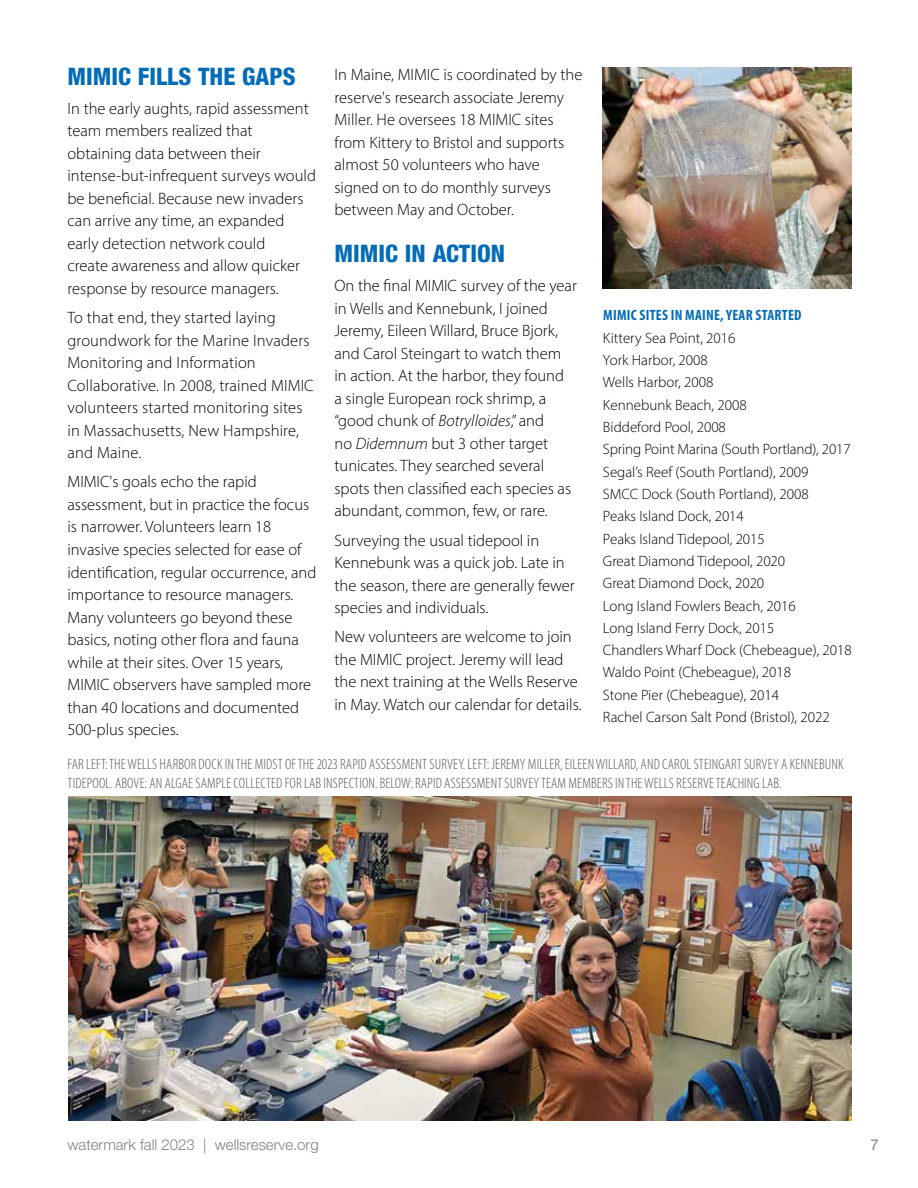
<style>
.page{position:relative;width:918px;height:1188px;background:#fff}
.page>*{position:absolute;margin:0;border:0;box-sizing:border-box;transform-origin:0 0}
.t1{font:800 condensed 24px "Helvetica Neue LT Com";color:#036cb6}
.t2{font:300 16.5px/22.5px "Myriad Pro";color:#000}
.t3{font:300 15px/22.4px "Myriad Pro";color:#000}
.t4{font:300 condensed 15px/19.5px "Myriad Pro";letter-spacing:.01em;color:#58595b}
.t5{font:300 15px "Helvetica Neue LT Std";color:#808285}
.t6{font:700 condensed 15px "Myriad Pro";letter-spacing:.02em;color:#036cb6}
.t7{font:15px "Helvetica Neue LT Std";color:#808285}
.s1{font-style:italic}
</style>
<div class="page">
<img style="left:602px;top:68px;width:249px;height:220px">
<img style="left:68px;top:796px;width:783px;height:324px">
<h1 class="t1" style="left:68px;top:61px;width:230px">MIMIC FILLS THE GAPS</h1>
<p class="t2" style="left:68px;top:97px;width:250px">In the early aughts, rapid assessment team members realized that obtaining data between their intense-but-infrequent surveys would be beneficial. Because new invaders can arrive any time, an expanded early detection network could<br>create awareness and allow quicker response by resource managers.</p>
<p class="t2" style="left:68px;top:306px;width:248px">To that end, they started laying groundwork for the Marine Invaders<br>Monitoring and Information<br>Collaborative. In 2008, trained MIMIC volunteers started monitoring sites in Massachusetts, New Hampshire, and Maine.</p>
<p class="t2" style="left:68px;top:471px;width:250px">MIMIC's goals echo the rapid assessment, but in practice the focus is narrower. Volunteers learn 18 invasive species selected for ease of identification, regular occurrence, and importance to resource managers.<br>Many volunteers go beyond these basics, noting other flora and fauna while at their sites. Over 15 years, MIMIC observers have sampled more than 40 locations and documented 500-plus species.</p>
<p class="t2" style="left:335px;top:63px;width:249px">In Maine, MIMIC is coordinated by the reserve's research associate Jeremy<br>Miller. He oversees 18 MIMIC sites from Kittery to Bristol and supports almost 50 volunteers who have signed on to do monthly surveys between May and October.</p>
<h1 class="t1" style="left:334px;top:239px;width:172px">MIMIC IN ACTION</h1>
<p class="t2" style="left:334px;top:274px;width:244px">On the final MIMIC survey of the year in Wells and Kennebunk, I joined Jeremy, Eileen Willard, Bruce Bjork, and Carol Steingart to watch them in action. At the harbor, they found<br>a single European rock shrimp, a “good chunk of <span class="s1">Botrylloides</span>,” and<br>no <span class="s1">Didemnum</span> but 3 other target tunicates. They searched several spots then classified each species as abundant, common, few, or rare.</p>
<p class="t2" style="left:334px;top:529px;width:242px">Surveying the usual tidepool in<br>Kennebunk was a quick job. Late in the season, there are generally fewer species and individuals.</p>
<p class="t2" style="left:334px;top:626px;width:249px">New volunteers are welcome to join the MIMIC project. Jeremy will lead the next training at the Wells Reserve in May. Watch our calendar for details.</p>
<p class="t6" style="left:603px;top:306px;width:200px">MIMIC SITES IN MAINE, YEAR STARTED</p>
<p class="t3" style="left:603px;top:326px;width:250px">Kittery Sea Point, 2016<br>York Harbor, 2008<br>Wells Harbor, 2008<br>Kennebunk Beach, 2008<br>Biddeford Pool, 2008<br>Spring Point Marina (South Portland), 2017<br>Segal’s Reef (South Portland), 2009<br>SMCC Dock (South Portland), 2008<br>Peaks Island Dock, 2014<br>Peaks Island Tidepool, 2015<br>Great Diamond Tidepool, 2020<br>Great Diamond Dock, 2020<br>Long Island Fowlers Beach, 2016<br>Long Island Ferry Dock, 2015<br>Chandlers Wharf Dock (Chebeague), 2018<br>Waldo Point (Chebeague), 2018<br>Stone Pier (Chebeague), 2014<br>Rachel Carson Salt Pond (Bristol), 2022</p>
<p class="t4" style="left:68px;top:754px;width:778px">FAR LEFT: THE WELLS HARBOR DOCK IN THE MIDST OF THE 2023 RAPID ASSESSMENT SURVEY. LEFT: JEREMY MILLER, EILEEN WILLARD, AND CAROL STEINGART SURVEY A KENNEBUNK<br>TIDEPOOL. ABOVE: AN ALGAE SAMPLE COLLECTED FOR LAB INSPECTION. BELOW: RAPID ASSESSMENT SURVEY TEAM MEMBERS IN THE WELLS RESERVE TEACHING LAB.</p>
<p class="t5" style="left:68px;top:1135px;width:253px">watermark fall 2023 | wellsreserve.org</p>
<p class="t7" style="left:870px;top:1136px;width:10px">7</p>
</div>
